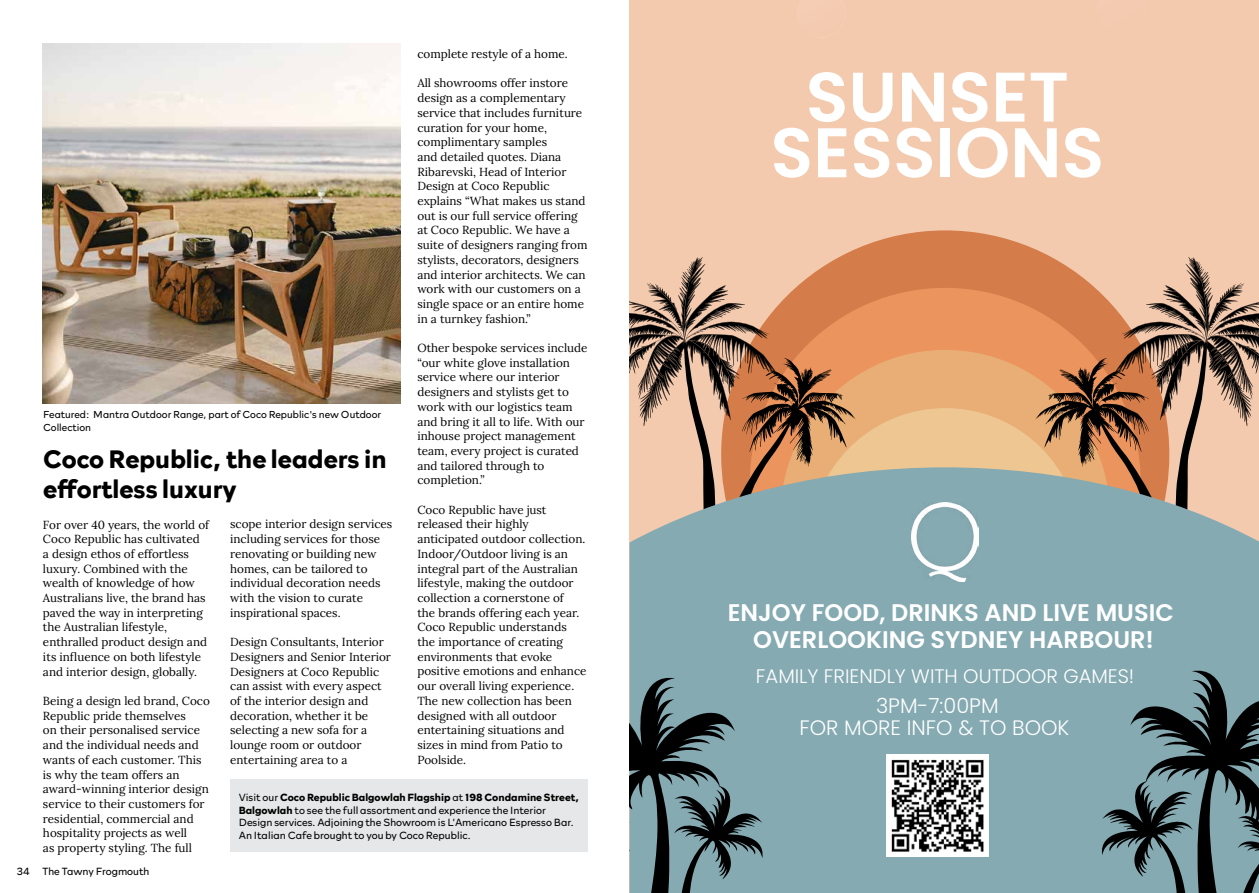
<style>
.page{position:relative;width:1259px;height:893px;background:#fff}
.page>*{position:absolute;margin:0;border:0;box-sizing:border-box;transform-origin:0 0}
.t1{font:600 70.05px/55.7px "Poppins";color:#fff;text-align:center}
.t2{font:700 25.5px/30px "Rockford Sans";color:#000}
.t3{font:600 24px/26.7px "Poppins";color:#fff;text-align:center}
.t4{font:300 20.85px/21.9px "Poppins";color:#fff;text-align:center}
.t5{font:300 19.5px "Poppins";color:#fff}
.t6{font:11.7px/14.7px "Lora";color:#000}
.t7{font:300 10.5px/12.6px "Rockford Sans";color:#000}
.t8{font:300 10.2px/12.3px "Rockford Sans";color:#000}
.s1{font-weight:700}
</style>
<div class="page">
<img style="left:43px;top:43px;width:357px;height:361px">
<div style="left:230px;top:778px;width:357px;height:73px;background:#e6e7e8"></div>
<div style="left:629px;top:0;width:630px;height:893px;background:#f4caaf"></div>
<svg style="left:839px;top:230px;width:212px;height:27px;fill:#d47d4a"></svg>
<svg style="left:629px;top:257px;width:630px;height:210px"></svg>
<svg style="left:629px;top:467px;width:630px;height:426px;background:#8caaae"></svg>
<svg style="left:629px;top:672px;width:137px;height:221px;background:#5e797e"></svg>
<svg style="left:1098px;top:665px;width:161px;height:228px;background:#5c757b"></svg>
<img style="left:912px;top:503px;width:66px;height:79px">
<img style="left:886px;top:754px;width:102px;height:102px">
<p class="t6" style="left:417px;top:46px;width:152px">complete restyle of a home.</p>
<p class="t6" style="left:417px;top:75px;width:172px">All showrooms offer instore design as a complementary service that includes furniture curation for your home, complimentary samples<br>and detailed quotes. Diana<br>Ribarevski, Head of Interior<br>Design at Coco Republic explains “What makes us stand out is our full service offering at Coco Republic. We have a suite of designers ranging from stylists, decorators, designers and interior architects. We can work with our customers on a single space or an entire home in a turnkey fashion.”</p>
<p class="t6" style="left:417px;top:340px;width:172px">Other bespoke services include “our white glove installation service where our interior designers and stylists get to work with our logistics team and bring it all to life. With our inhouse project management team, every project is curated and tailored through to completion.”</p>
<p class="t6" style="left:417px;top:501px;width:171px">Coco Republic have just released their highly anticipated outdoor collection.<br>Indoor/Outdoor living is an integral part of the Australian lifestyle, making the outdoor collection a cornerstone of<br>the brands offering each year.<br>Coco Republic understands the importance of creating environments that evoke positive emotions and enhance our overall living experience.<br>The new collection has been designed with all outdoor entertaining situations and sizes in mind from Patio to<br>Poolside.</p>
<p class="t8" style="left:43px;top:408px;width:339px">Featured: Mantra Outdoor Range, part of Coco Republic's new Outdoor<br>Collection</p>
<h2 class="t2" style="left:43px;top:443px;width:345px">Coco Republic, the leaders in effortless luxury</h2>
<p class="t6" style="left:230px;top:516px;width:164px">scope interior design services including services for those renovating or building new homes, can be tailored to individual decoration needs with the vision to curate inspirational spaces.</p>
<p class="t6" style="left:230px;top:634px;width:162px">Design Consultants, Interior<br>Designers and Senior Interior<br>Designers at Coco Republic can assist with every aspect of the interior design and decoration, whether it be selecting a new sofa for a lounge room or outdoor entertaining area to a</p>
<p class="t6" style="left:43px;top:516px;width:168px">For over 40 years, the world of<br>Coco Republic has cultivated<br>a design ethos of effortless luxury. Combined with the wealth of knowledge of how<br>Australians live, the brand has paved the way in interpreting the Australian lifestyle, enthralled product design and its influence on both lifestyle and interior design, globally.</p>
<p class="t6" style="left:43px;top:693px;width:168px">Being a design led brand, Coco<br>Republic pride themselves<br>on their personalised service and the individual needs and wants of each customer. This is why the team offers an award-winning interior design service to their customers for residential, commercial and hospitality projects as well<br>as property styling. The full</p>
<p class="t7" style="left:239px;top:790px;width:342px">Visit our <span class="s1">Coco Republic Balgowlah Flagship</span> at <span class="s1">198 Condamine Street, Balgowlah</span> to see the full assortment and experience the Interior Design services. Adjoining the Showroom is L’Americano Espresso Bar.<br>An Italian Cafe brought to you by Coco Republic.</p>
<p class="t7" style="left:17px;top:864px;width:134px">34 The Tawny Frogmouth</p>
<h1 class="t1" style="left:770px;top:70px;width:335px">SUNSET<br>SESSIONS</h1>
<h3 class="t3" style="left:727px;top:599px;width:447px">ENJOY FOOD, DRINKS AND LIVE MUSIC<br>OVERLOOKING SYDNEY HARBOUR!</h3>
<h3 class="t5" style="left:756px;top:665px;width:380px">FAMILY FRIENDLY WITH OUTDOOR GAMES!</h3>
<h3 class="t4" style="left:799px;top:695px;width:271px">3PM-7:00PM<br>FOR MORE INFO &amp; TO BOOK</h3>
</div>
